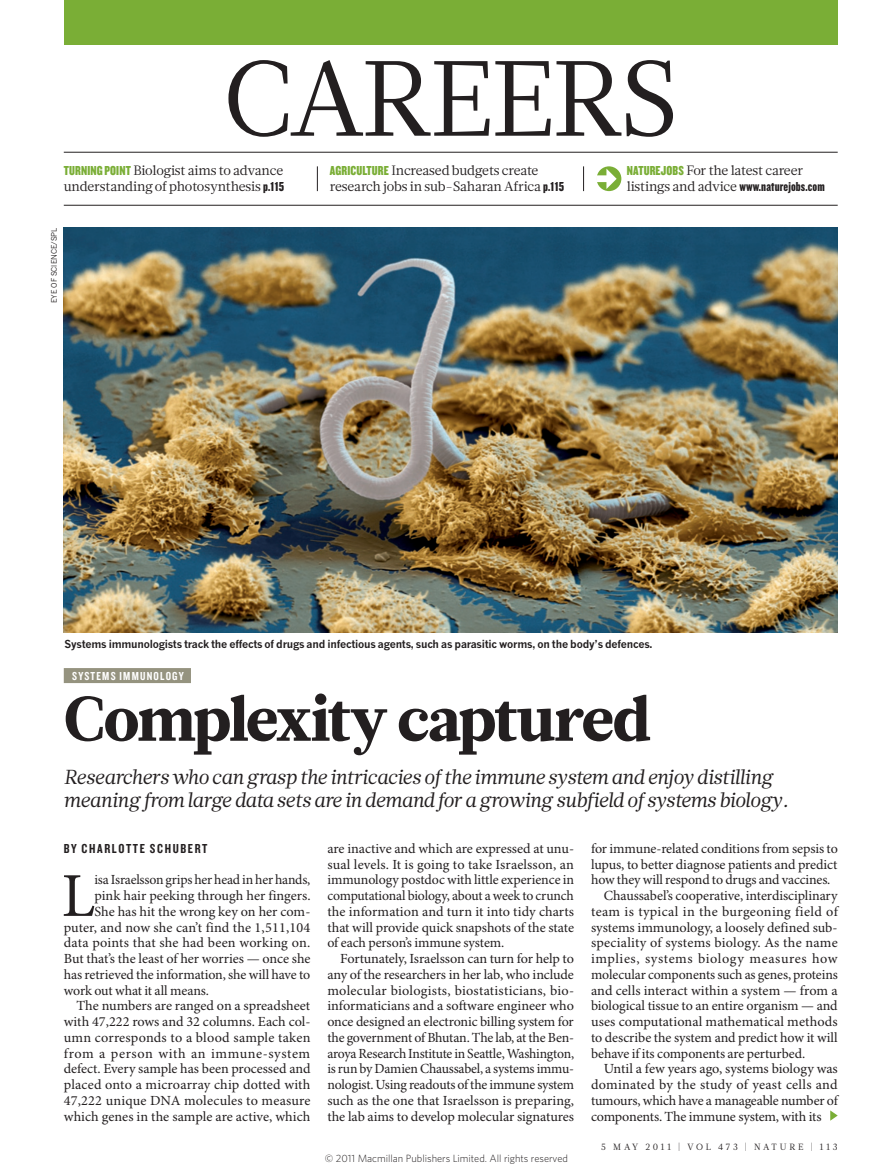
<style>
.page{position:relative;width:893px;height:1174px;background:#fff}
.page>*{position:absolute;margin:0;border:0;box-sizing:border-box;transform-origin:0 0}
.SECTION_HEADING{font:106.5px "Glosa Math";letter-spacing:-.025em;color:#231f20}
.HEAD_42{font:900 63px "Glosa Math";letter-spacing:-.02em;color:#231f20}
.BODY_DROP_CAP{font:62.4px "Minion Pro";color:#231f20}
.INTRO{font:italic 20.25px/23.7px "Glosa Math";color:#231f20}
.BODY_INDENT{font:13.95px/15.8px "Minion Pro";letter-spacing:-.005em;color:#231f20;text-align:justify}
.BODY_DROP_CAP-2{font:13.95px "Minion Pro";letter-spacing:-.005em;color:#231f20}
.MINI_TOC_TEXT{font:13.5px/15.8px "Glosa Math";letter-spacing:-.01em;color:#231f20}
.AUTHOR_BYLINE{font:13.5px "Knockout 49 Liteweight";letter-spacing:.12em;color:#231f20}
.SUBJECT_STRAP{font:12px "Knockout 49 Liteweight";letter-spacing:.1em;color:#fff}
.PIC_CAPTION{font:700 10.8px "News Gothic MTOT";letter-spacing:-.02em;color:#231f20}
.t1{font:300 10.5px "Whitney";color:#231f20}
.t2{font:9px "Glosa Math";letter-spacing:.3em;color:#231f20}
.PIC_CREDIT{font:7.5px "News Gothic MTOT";color:#231f20}
.s1{font-family:"Knockout 69 Full Liteweight";color:#7aae36}
.s2{font-family:"Knockout 69 Full Liteweight"}
</style>
<div class="page">
<div style="left:597px;top:166px;width:24px;height:25px;background:#7aae36;border-radius:50%"></div>
<div style="left:596px;top:175px;width:12px;height:7px;background:#fff"></div>
<svg style="left:606px;top:169px;width:11px;height:20px"></svg>
<svg style="left:830px;top:1110px;width:8px;height:10px"></svg>
<div style="left:64px;top:668px;width:127px;height:15px;background:#95937f"></div>
<img style="left:64px;top:228px;width:774px;height:404px">
<div style="left:64px;top:0;width:774px;height:45px;background:#7aae36"></div>
<hr style="left:64px;top:152px;width:774px;height:1px;background:#231f20">
<hr style="left:64px;top:205px;width:774px;height:1px;background:#231f20">
<svg style="left:317px;top:166px;width:1px;height:25px"></svg>
<svg style="left:583px;top:166px;width:1px;height:25px"></svg>
<p class="SECTION_HEADING" style="left:223px;top:29px;width:457px">CAREERS</p>
<p class="MINI_TOC_TEXT" style="left:64px;top:163px;width:222px"><span class="s1">TURNING POINT</span> Biologist aims to advance understanding of photosynthesis <span class="s2">p.115</span></p>
<p class="PIC_CREDIT" style="left:49px;top:303px;width:77px;rotate:-90deg">EYE OF SCIENCE/SPL</p>
<p class="MINI_TOC_TEXT" style="left:330px;top:163px;width:236px"><span class="s1">AGRICULTURE</span> Increased budgets create research jobs in sub-Saharan Africa <span class="s2">p.115</span></p>
<p class="MINI_TOC_TEXT" style="left:627px;top:163px;width:199px"><span class="s1">NATUREJOBS</span> For the latest career listings and advice <span class="s2">www.naturejobs.com</span></p>
<p class="PIC_CAPTION" style="left:65px;top:637px;width:589px">Systems immunologists track the effects of drugs and infectious agents, such as parasitic worms, on the body’s defences.</p>
<p class="SUBJECT_STRAP" style="left:72px;top:668px;width:113px">SYSTEMS IMMUNOLOGY</p>
<p class="HEAD_42" style="left:64px;top:677px;width:588px">Complexity captured</p>
<p class="INTRO" style="left:64px;top:765px;width:727px">Researchers who can grasp the intricacies of the immune system and enjoy distilling meaning from large data sets are in demand for a growing subfield of systems biology.</p>
<p class="AUTHOR_BYLINE" style="left:64px;top:839px;width:145px">BY CHARLOTTE SCHUBERT</p>
<p class="BODY_DROP_CAP" style="left:62px;top:858px;width:35px">L</p>
<p class="BODY_DROP_CAP-2" style="left:94px;top:871px;width:217px">isa Israelsson grips her head in her hands,</p>
<p class="BODY_DROP_CAP-2" style="left:94px;top:887px;width:218px">pink hair peeking through her fingers.</p>
<p class="BODY_DROP_CAP-2" style="left:94px;top:903px;width:217px">She has hit the wrong key on her com-</p>
<p class="BODY_DROP_CAP-2" style="left:64px;top:918px;width:248px">puter, and now she can’t find the 1,511,104</p>
<p class="BODY_DROP_CAP-2" style="left:64px;top:934px;width:248px">data points that she had been working on.</p>
<p class="BODY_DROP_CAP-2" style="left:64px;top:950px;width:248px">But that’s the least of her worries — once she</p>
<p class="BODY_DROP_CAP-2" style="left:64px;top:966px;width:248px">has retrieved the information, she will have to</p>
<p class="BODY_DROP_CAP-2" style="left:64px;top:981px;width:147px">work out what it all means.</p>
<p class="BODY_INDENT" style="left:64px;top:998px;width:248px;text-indent:13px">The numbers are ranged on a spreadsheet with 47,222 rows and 32 columns. Each col&shy;umn corresponds to a blood sample taken from a person with an immune-system defect. Every sample has been processed and placed onto a microarray chip dotted with 47,222 unique DNA molecules to measure which genes in the sample are active, which</p>
<p class="BODY_INDENT" style="left:327px;top:841px;width:248px">are inactive and which are expressed at unu&shy;sual levels. It is going to take Israelsson, an immunology postdoc with little experience in computational biology, about a week to crunch the information and turn it into tidy charts that will provide quick snapshots of the state of each person’s immune system.</p>
<p class="BODY_INDENT" style="left:327px;top:951px;width:248px;text-align:left;text-indent:13px">Fortunately, Israelsson can turn for help to any of the researchers in her lab, who include molecular biologists, biostatisticians, bio&shy;informaticians and a software engineer who once designed an electronic billing system for the government of Bhutan. The lab, at the Ben&shy;aroya Research Institute in Seattle, Washington, is run by Damien Chaussabel, a systems immu&shy;nologist. Using readouts of the immune system such as the one that Israelsson is preparing, the lab aims to develop molecular signatures</p>
<p class="t1" style="left:325px;top:1151px;width:245px">© 2011 Macmillan Publishers Limited. All rights reserved</p>
<p class="BODY_INDENT" style="left:591px;top:841px;width:248px">for immune-related conditions from sepsis to lupus, to better diagnose patients and predict how they will respond to drugs and vaccines.</p>
<p class="BODY_INDENT" style="left:591px;top:888px;width:248px;text-align:left;text-indent:13px">Chaussabel’s cooperative, interdisciplinary team is typical in the burgeoning field of systems immunology, a loosely defined sub&shy;speciality of systems biology. As the name implies, systems biology measures how molecular components such as genes, proteins and cells interact within a system — from a biological tissue to an entire organism — and uses computational mathematical methods to describe the system and predict how it will behave if its components are perturbed.</p>
<p class="BODY_INDENT" style="left:591px;top:1061px;width:248px;text-indent:13px">Until a few years ago, systems biology was dominated by the study of yeast cells and tumours, which have a manageable number of components. The immune system, with its</p>
<p class="t2" style="left:601px;top:1141px;width:238px">5 MAY 2011 | VOL 473 | NATURE | 113</p>
</div>
